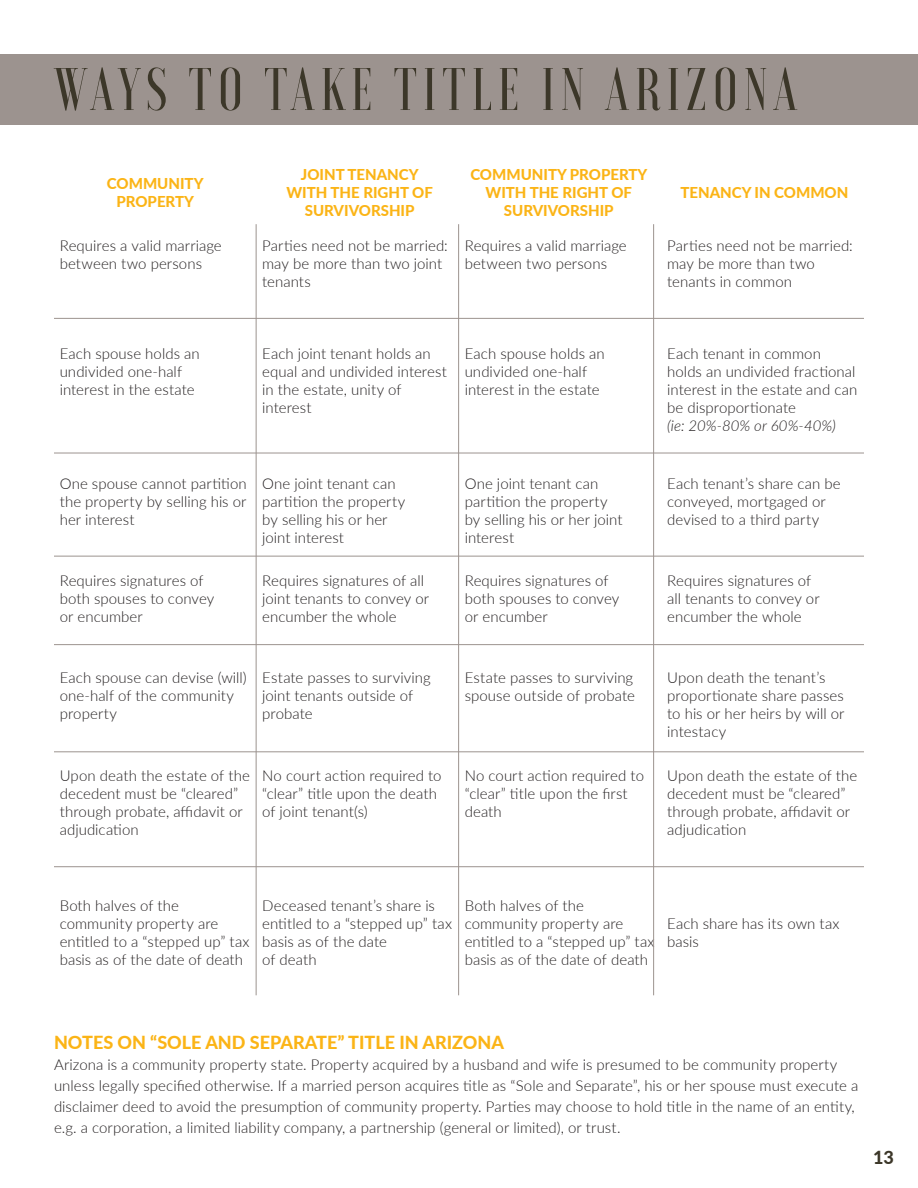
<style>
.page{position:relative;width:918px;height:1188px;background:#fff}
.page>*{position:absolute;margin:0;border:0;box-sizing:border-box;transform-origin:0 0}
.t1{font:500 60px "Voga";letter-spacing:.1em;color:#3c3729}
.t2{font:800 18px "Lato";color:#fbb416}
.t3{font:800 18px "Lato";color:#3c3729}
.t4{font:300 15px/18px "Lato";letter-spacing:.005em;color:#231f20}
.t5{font:800 15px/18px "Lato";color:#fbb416;text-align:center}
.t6{font:italic 300 15px "Lato";letter-spacing:.005em;color:#231f20}
</style>
<div class="page">
<div style="left:0;top:54px;width:918px;height:71px;background:#9c938f"></div>
<hr style="left:256px;top:224px;width:1px;height:771px;background:#9c938f">
<hr style="left:54px;top:318px;width:810px;height:1px;background:#9c938f">
<hr style="left:54px;top:453px;width:810px;height:1px;background:#9c938f">
<hr style="left:54px;top:556px;width:810px;height:1px;background:#9c938f">
<hr style="left:54px;top:644px;width:810px;height:1px;background:#9c938f">
<hr style="left:54px;top:751px;width:810px;height:1px;background:#9c938f">
<hr style="left:54px;top:866px;width:810px;height:1px;background:#9c938f">
<hr style="left:653px;top:224px;width:1px;height:771px;background:#9c938f">
<hr style="left:458px;top:224px;width:1px;height:771px;background:#9c938f">
<h1 class="t1" style="left:54px;top:55px;width:745px">WAYS TO TAKE TITLE IN ARIZONA</h1>
<p class="t5" style="left:107px;top:174px;width:98px">COMMUNITY<br>PROPERTY</p>
<p class="t5" style="left:286px;top:165px;width:148px">JOINT TENANCY<br>WITH THE RIGHT OF<br>SURVIVORSHIP</p>
<p class="t5" style="left:470px;top:165px;width:179px">COMMUNITY PROPERTY<br>WITH THE RIGHT OF<br>SURVIVORSHIP</p>
<p class="t5" style="left:681px;top:183px;width:169px">TENANCY IN COMMON</p>
<p class="t4" style="left:60px;top:236px;width:164px">Requires a valid marriage between two persons</p>
<p class="t4" style="left:262px;top:236px;width:187px">Parties need not be married: may be more than two joint tenants</p>
<p class="t4" style="left:465px;top:236px;width:164px">Requires a valid marriage between two persons</p>
<p class="t4" style="left:667px;top:236px;width:187px">Parties need not be married: may be more than two tenants in common</p>
<p class="t4" style="left:60px;top:344px;width:141px">Each spouse holds an undivided one-half interest in the estate</p>
<p class="t4" style="left:262px;top:344px;width:186px">Each joint tenant holds an equal and undivided interest in the estate, unity of interest</p>
<p class="t4" style="left:465px;top:344px;width:141px">Each spouse holds an undivided one-half interest in the estate</p>
<p class="t4" style="left:667px;top:344px;width:192px">Each tenant in common holds an undivided fractional interest in the estate and can be disproportionate</p>
<p class="t6" style="left:667px;top:415px;width:170px">(ie: 20%-80% or 60%-40%)</p>
<p class="t4" style="left:60px;top:474px;width:189px;text-align:justify">One spouse cannot partition the property by selling his or her interest</p>
<p class="t4" style="left:262px;top:474px;width:145px">One joint tenant can partition the property by selling his or her joint interest</p>
<p class="t4" style="left:465px;top:474px;width:159px">One joint tenant can partition the property by selling his or her joint interest</p>
<p class="t4" style="left:667px;top:474px;width:175px">Each tenant’s share can be conveyed, mortgaged or devised to a third party</p>
<p class="t4" style="left:60px;top:571px;width:156px">Requires signatures of both spouses to convey or encumber</p>
<p class="t4" style="left:262px;top:571px;width:168px">Requires signatures of all joint tenants to convey or encumber the whole</p>
<p class="t4" style="left:465px;top:571px;width:156px">Requires signatures of both spouses to convey or encumber</p>
<p class="t4" style="left:667px;top:571px;width:154px">Requires signatures of all tenants to convey or encumber the whole</p>
<p class="t4" style="left:60px;top:668px;width:189px">Each spouse can devise (will) one-half of the community property</p>
<p class="t4" style="left:262px;top:668px;width:170px">Estate passes to surviving joint tenants outside of probate</p>
<p class="t4" style="left:465px;top:668px;width:172px">Estate passes to surviving spouse outside of probate</p>
<p class="t4" style="left:667px;top:668px;width:179px">Upon death the tenant’s proportionate share passes to his or her heirs by will or intestacy</p>
<p class="t4" style="left:60px;top:766px;width:192px">Upon death the estate of the decedent must be “cleared” through probate, affidavit or adjudication</p>
<p class="t4" style="left:262px;top:766px;width:181px">No court action required to “clear” title upon the death of joint tenant(s)</p>
<p class="t4" style="left:465px;top:766px;width:181px">No court action required to “clear” title upon the first death</p>
<p class="t4" style="left:667px;top:766px;width:192px">Upon death the estate of the decedent must be “cleared” through probate, affidavit or adjudication</p>
<p class="t4" style="left:60px;top:896px;width:191px">Both halves of the community property are entitled to a “stepped up” tax basis as of the date of death</p>
<p class="t4" style="left:262px;top:896px;width:191px">Deceased tenant’s share is entitled to a “stepped up” tax basis as of the date<br>of death</p>
<p class="t4" style="left:465px;top:896px;width:191px">Both halves of the community property are entitled to a “stepped up” tax basis as of the date of death</p>
<p class="t4" style="left:667px;top:914px;width:174px">Each share has its own tax basis</p>
<p class="t2" style="left:54px;top:1029px;width:452px">NOTES ON “SOLE AND SEPARATE” TITLE IN ARIZONA</p>
<p class="t4" style="left:54px;top:1053px;width:806px;line-height:21px">Arizona is a community property state. Property acquired by a husband and wife is presumed to be community property unless legally specified otherwise. If a married person acquires title as “Sole and Separate”, his or her spouse must execute a disclaimer deed to avoid the presumption of community property. Parties may choose to hold title in the name of an entity, e.g. a corporation, a limited liability company, a partnership (general or limited), or trust.</p>
<p class="t3" style="left:873px;top:1144px;width:22px">13</p>
</div>
